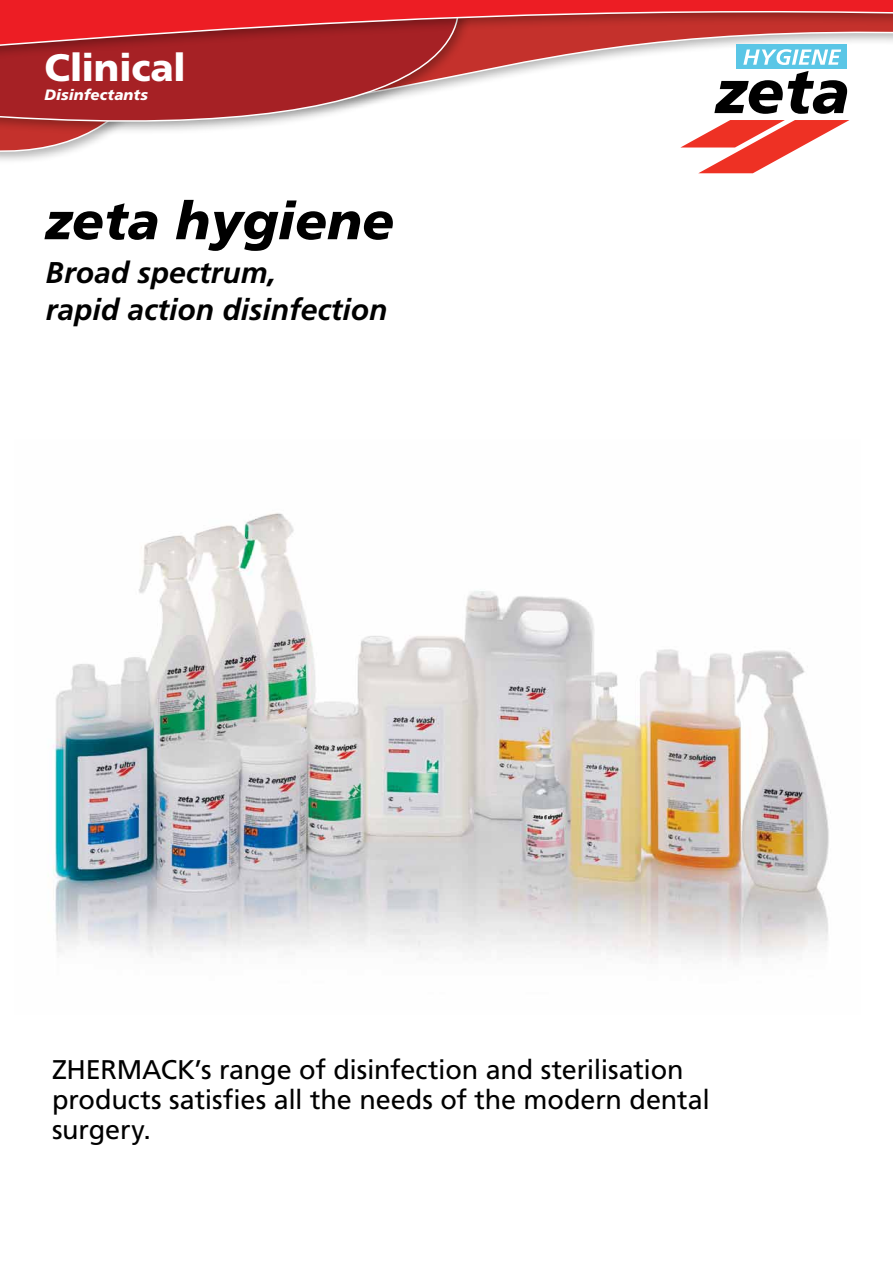
<style>
.page{position:relative;width:893px;height:1263px;background:#fff}
.page>*{position:absolute;margin:0;border:0;box-sizing:border-box;transform-origin:0 0}
.t1{font:italic 900 52.5px "Frutiger LT";color:#000}
.t2{font:900 38.25px "Frutiger LT";letter-spacing:-.01em;color:#fff}
.t3{font:italic 700 30px/37.5px "Frutiger LT";color:#000}
.t4{font:27px/30px "Frutiger LT";letter-spacing:-.005em;color:#000}
.t5{font:italic 900 15px "Frutiger LT";letter-spacing:.005em;color:#fff}
</style>
<div class="page">
<svg style="left:0;top:147px;width:82px;height:11px"></svg>
<svg style="left:0;top:87px;width:449px;height:60px"></svg>
<div style="left:0;top:0;width:893px;height:87px;background:#000;opacity:.3"></div>
<svg style="left:0;top:0;width:893px;height:75px;background:#cb484a"></svg>
<svg style="left:714px;top:71px;width:133px;height:43px"></svg>
<svg style="left:680px;top:120px;width:169px;height:53px"></svg>
<div style="left:737px;top:44px;width:110px;height:24px;background:#5ac6e6"></div>
<svg style="left:743px;top:49px;width:98px;height:16px"></svg>
<img style="left:53px;top:513px;width:776px;height:448px">
<h2 class="t2" style="left:45px;top:44px;width:143px">Clinical</h2>
<p class="t5" style="left:45px;top:86px;width:105px">Disinfectants</p>
<h1 class="t1" style="left:46px;top:190px;width:350px">zeta hygiene</h1>
<p class="t3" style="left:46px;top:254px;width:343px">Broad spectrum,<br>rapid action disinfection</p>
<p class="t4" style="left:52px;top:1055px;width:659px">ZHERMACK’s range of disinfection and sterilisation products satisfies all the needs of the modern dental surgery.</p>
</div>
